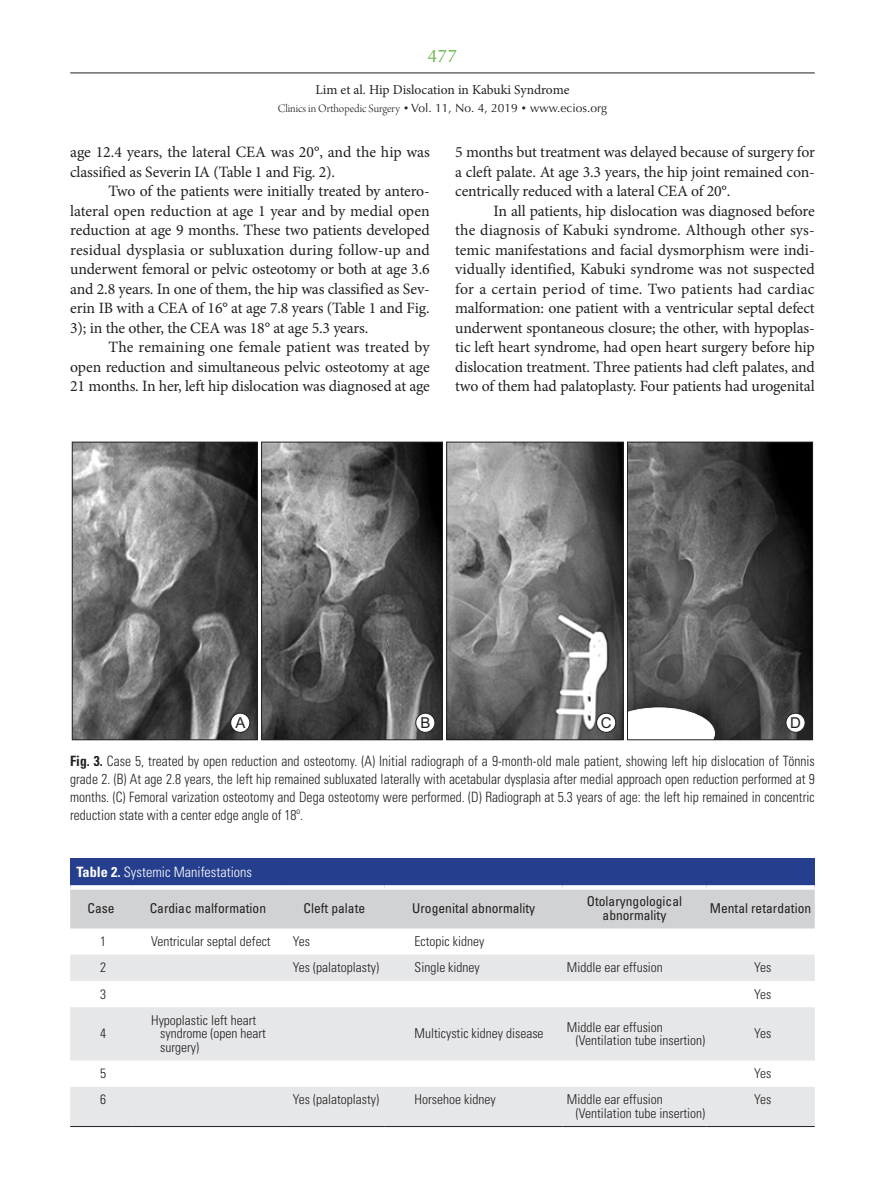
<style>
.page{position:relative;width:885px;height:1195px;background:#fff}
.page>*{position:absolute;margin:0;border:0;box-sizing:border-box;transform-origin:0 0}
.t1{font:18px "Optima LT Std";color:#63b445}
.본문{font:15.75px/19.5px "Minion Pro";letter-spacing:-.01em;color:#231f20;text-align:justify}
.t2{font:15px "Arial";color:#231f20}
.그림설명{font:300 condensed 14.25px/18px "Univers LT Std";color:#231f20;text-align:justify;scale:.95 1}
.표_제목{font:300 condensed 14.25px "Univers LT Std";color:#fff}
.표_본문{font:300 condensed 13.5px/13.5px "Univers LT Std";color:#231f20}
.표_1_Line{font:condensed 13.5px/13.5px "Univers LT Std";color:#231f20;text-align:center}
.t3{font:13.5px "Minion Pro";color:#231f20}
.t4{font:12px "Optima LT Std";color:#231f20}
.s1{font-family:"Arno Pro Light Display"}
.s2{font-size:9px}
.s3{font-weight:700}
</style>
<div class="page">
<hr style="left:70px;top:73px;width:744px;height:1px;background:#231f20">
<img style="left:629px;top:444px;width:181px;height:294px">
<div style="left:785px;top:713px;width:20px;height:19px;background:#fff;border-radius:50%"></div>
<div style="left:785px;top:713px;width:20px;height:19px;border:1px solid #231f20;border-radius:50%"></div>
<svg style="left:72px;top:442px;width:551px;height:298px;background:#6d6d6d"></svg>
<svg style="left:629px;top:707px;width:85px;height:31px"></svg>
<div style="left:627px;top:442px;width:185px;height:298px;border:1px solid #231f20"></div>
<div style="left:70px;top:858px;width:744px;height:29px;background:#253f8e"></div>
<div style="left:70px;top:890px;width:744px;height:38px;background:#d1d2d4"></div>
<svg style="left:70px;top:955px;width:744px;height:171px;fill:#e6e7e9"></svg>
<div style="left:70px;top:885px;width:62px;height:5px;background:#fff"></div>
<div style="left:132px;top:885px;width:152px;height:5px;background:#fff"></div>
<div style="left:284px;top:885px;width:101px;height:5px;background:#fff"></div>
<div style="left:385px;top:885px;width:177px;height:5px;background:#fff"></div>
<div style="left:562px;top:885px;width:144px;height:5px;background:#fff"></div>
<div style="left:706px;top:885px;width:108px;height:5px;background:#fff"></div>
<hr style="left:70px;top:1126px;width:62px;height:1px;background:#231f20">
<hr style="left:132px;top:1126px;width:152px;height:1px;background:#231f20">
<hr style="left:284px;top:1126px;width:101px;height:1px;background:#231f20">
<hr style="left:385px;top:1126px;width:177px;height:1px;background:#231f20">
<hr style="left:562px;top:1126px;width:144px;height:1px;background:#231f20">
<hr style="left:706px;top:1126px;width:108px;height:1px;background:#231f20">
<p class="t1" style="left:427px;top:45px;width:32px">477</p>
<p class="t3" style="left:315px;top:80px;width:255px">Lim et al. Hip Dislocation in Kabuki Syndrome</p>
<p class="t4" style="left:278px;top:101px;width:331px"><span class="s1">Clinics in Orthopedic Surgery</span> <span class="s2">•</span> Vol. 11, No. 4, 2019 <span class="s2">•</span> www.ecios.org</p>
<p class="본문" style="left:70px;top:142px;width:361px">age 12.4 years, the lateral CEA was 20°, and the hip was classified as Severin IA (Table 1 and Fig. 2).</p>
<p class="본문" style="left:70px;top:181px;width:361px;text-indent:38px">Two of the patients were initially treated by antero&shy;lateral open reduction at age 1 year and by medial open reduction at age 9 months. These two patients developed residual dysplasia or subluxation during follow-up and underwent femoral or pelvic osteotomy or both at age 3.6 and 2.8 years. In one of them, the hip was classified as Sev&shy;erin IB with a CEA of 16° at age 7.8 years (Table 1 and Fig.<br>3); in the other, the CEA was 18° at age 5.3 years.</p>
<p class="본문" style="left:70px;top:337px;width:361px;text-indent:38px">The remaining one female patient was treated by open reduction and simultaneous pelvic osteotomy at age 21 months. In her, left hip dislocation was diagnosed at age</p>
<p class="본문" style="left:455px;top:142px;width:361px">5 months but treatment was delayed because of surgery for a cleft palate. At age 3.3 years, the hip joint remained con&shy;centrically reduced with a lateral CEA of 20°.</p>
<p class="본문" style="left:455px;top:201px;width:361px;text-indent:38px">In all patients, hip dislocation was diagnosed before the diagnosis of Kabuki syndrome. Although other sys&shy;temic manifestations and facial dysmorphism were indi&shy;vidually identified, Kabuki syndrome was not suspected for a certain period of time. Two patients had cardiac malformation: one patient with a ventricular septal defect underwent spontaneous closure; the other, with hypoplas&shy;tic left heart syndrome, had open heart surgery before hip dislocation treatment. Three patients had cleft palates, and two of them had palatoplasty. Four patients had urogenital</p>
<p class="t2" style="left:235px;top:714px;width:12px">A</p>
<p class="t2" style="left:420px;top:714px;width:12px">B</p>
<p class="t2" style="left:601px;top:714px;width:12px">C</p>
<p class="t2" style="left:790px;top:714px;width:12px">D</p>
<p class="그림설명" style="left:70px;top:752px;width:785px"><span class="s3">Fig. 3.</span> Case 5, treated by open reduction and osteotomy. (A) Initial radiograph of a 9-month-old male patient, showing left hip dislocation of Tönnis grade 2. (B) At age 2.8 years, the left hip remained subluxated laterally with acetabular dysplasia after medial approach open reduction performed at 9 months. (C) Femoral varization osteotomy and Dega osteotomy were performed. (D) Radiograph at 5.3 years of age: the left hip remained in concentric reduction state with a center edge angle of 18º.</p>
<p class="표_제목" style="left:77px;top:863px;width:177px"><span class="s3">Table 2.</span> Systemic Manifestations</p>
<p class="표_1_Line" style="left:87px;top:901px;width:28px">Case</p>
<p class="표_1_Line" style="left:150px;top:901px;width:118px">Cardiac malformation</p>
<p class="표_1_Line" style="left:303px;top:901px;width:63px">Cleft palate</p>
<p class="표_1_Line" style="left:412px;top:901px;width:124px">Urogenital abnormality</p>
<p class="표_1_Line" style="left:586px;top:894px;width:97px">Otolaryngological abnormality</p>
<p class="표_1_Line" style="left:709px;top:901px;width:103px">Mental retardation</p>
<p class="표_본문" style="left:100px;top:934px;width:7px">1</p>
<p class="표_본문" style="left:151px;top:934px;width:121px">Ventricular septal defect</p>
<p class="표_본문" style="left:293px;top:934px;width:19px">Yes</p>
<p class="표_본문" style="left:414px;top:934px;width:71px">Ectopic kidney</p>
<p class="표_본문" style="left:100px;top:961px;width:7px">2</p>
<p class="표_본문" style="left:293px;top:961px;width:88px">Yes (palatoplasty)</p>
<p class="표_본문" style="left:414px;top:961px;width:67px">Single kidney</p>
<p class="표_본문" style="left:567px;top:961px;width:97px">Middle ear effusion</p>
<p class="표_본문" style="left:754px;top:961px;width:19px">Yes</p>
<p class="표_본문" style="left:100px;top:987px;width:7px">3</p>
<p class="표_본문" style="left:754px;top:987px;width:19px">Yes</p>
<p class="표_본문" style="left:100px;top:1027px;width:7px">4</p>
<p class="표_본문" style="left:160px;top:1013px;width:107px;text-indent:-9px">Hypoplastic left heart syndrome (open heart surgery)</p>
<p class="표_본문" style="left:414px;top:1027px;width:130px">Multicystic kidney disease</p>
<p class="표_본문" style="left:576px;top:1020px;width:131px;text-indent:-9px">Middle ear effusion (Ventilation tube insertion)</p>
<p class="표_본문" style="left:754px;top:1027px;width:19px">Yes</p>
<p class="표_본문" style="left:100px;top:1066px;width:7px">5</p>
<p class="표_본문" style="left:754px;top:1066px;width:19px">Yes</p>
<p class="표_본문" style="left:100px;top:1093px;width:7px">6</p>
<p class="표_본문" style="left:293px;top:1093px;width:88px">Yes (palatoplasty)</p>
<p class="표_본문" style="left:414px;top:1093px;width:82px">Horsehoe kidney</p>
<p class="표_본문" style="left:576px;top:1093px;width:131px;text-indent:-9px">Middle ear effusion (Ventilation tube insertion)</p>
<p class="표_본문" style="left:754px;top:1093px;width:19px">Yes</p>
</div>
